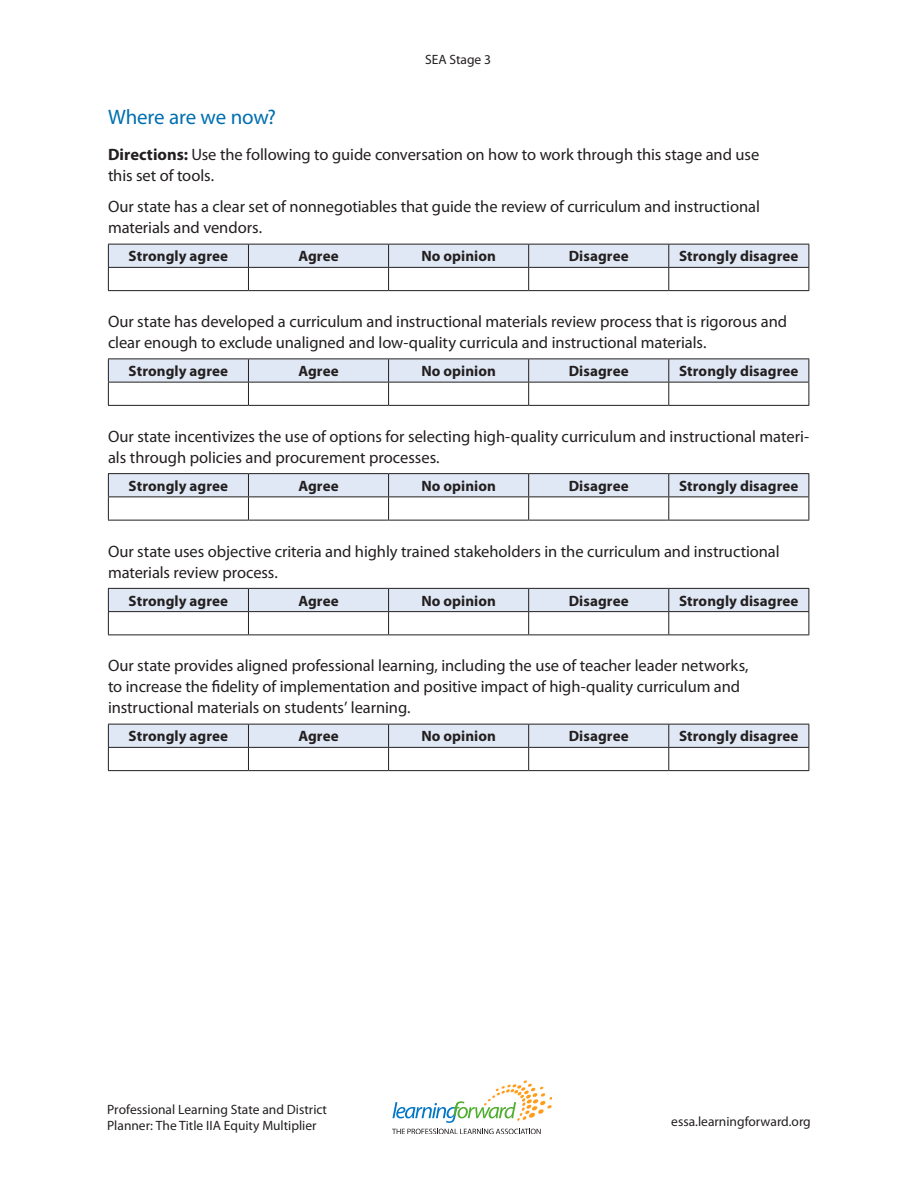
<style>
.page{position:relative;width:918px;height:1188px;background:#fff}
.page>*{position:absolute;margin:0;border:0;box-sizing:border-box;transform-origin:0 0}
._3_Head{font:21px "Myriad Pro";letter-spacing:-.01em;color:#006fb1}
.Text_body{font:16.5px/21px "Myriad Pro";letter-spacing:-.005em;color:#231f20}
.Comments_pink{font:16.5px/21px "Myriad Pro";color:#231f20}
.Text_tables{font:700 15px "Myriad Pro";letter-spacing:.005em;color:#231f20}
.t1{font:13.5px/15.6px "Myriad Pro";color:#231f20}
.s1{font-weight:700}
</style>
<div class="page">
<svg style="left:392px;top:1080px;width:159px;height:43px"></svg>
<svg style="left:392px;top:1129px;width:149px;height:5px"></svg>
<hr style="left:108px;top:290px;width:140px;height:1px;background:#231f20">
<hr style="left:248px;top:290px;width:141px;height:1px;background:#231f20">
<hr style="left:389px;top:290px;width:140px;height:1px;background:#231f20">
<hr style="left:529px;top:290px;width:140px;height:1px;background:#231f20">
<hr style="left:669px;top:290px;width:140px;height:1px;background:#231f20">
<svg style="left:108px;top:244px;width:701px;height:46px"></svg>
<hr style="left:669px;top:267px;width:140px;height:1px;background:#231f20">
<hr style="left:108px;top:358px;width:140px;height:1px;background:#231f20">
<hr style="left:248px;top:358px;width:141px;height:1px;background:#231f20">
<hr style="left:389px;top:358px;width:140px;height:1px;background:#231f20">
<hr style="left:529px;top:358px;width:140px;height:1px;background:#231f20">
<hr style="left:669px;top:358px;width:140px;height:1px;background:#231f20">
<hr style="left:108px;top:405px;width:140px;height:1px;background:#231f20">
<hr style="left:248px;top:405px;width:141px;height:1px;background:#231f20">
<hr style="left:389px;top:405px;width:140px;height:1px;background:#231f20">
<hr style="left:529px;top:405px;width:140px;height:1px;background:#231f20">
<hr style="left:669px;top:405px;width:140px;height:1px;background:#231f20">
<svg style="left:108px;top:359px;width:701px;height:46px"></svg>
<hr style="left:248px;top:382px;width:141px;height:1px;background:#231f20">
<hr style="left:389px;top:382px;width:140px;height:1px;background:#231f20">
<hr style="left:529px;top:382px;width:140px;height:1px;background:#231f20">
<hr style="left:669px;top:382px;width:140px;height:1px;background:#231f20">
<hr style="left:108px;top:473px;width:140px;height:1px;background:#231f20">
<hr style="left:248px;top:473px;width:141px;height:1px;background:#231f20">
<hr style="left:389px;top:473px;width:140px;height:1px;background:#231f20">
<hr style="left:529px;top:473px;width:140px;height:1px;background:#231f20">
<hr style="left:669px;top:473px;width:140px;height:1px;background:#231f20">
<hr style="left:108px;top:520px;width:140px;height:1px;background:#231f20">
<hr style="left:248px;top:520px;width:141px;height:1px;background:#231f20">
<hr style="left:389px;top:520px;width:140px;height:1px;background:#231f20">
<hr style="left:529px;top:520px;width:140px;height:1px;background:#231f20">
<hr style="left:669px;top:520px;width:140px;height:1px;background:#231f20">
<svg style="left:108px;top:474px;width:701px;height:46px"></svg>
<hr style="left:248px;top:496px;width:141px;height:1px;background:#231f20">
<hr style="left:389px;top:496px;width:140px;height:1px;background:#231f20">
<hr style="left:529px;top:496px;width:140px;height:1px;background:#231f20">
<hr style="left:669px;top:496px;width:140px;height:1px;background:#231f20">
<hr style="left:108px;top:634px;width:140px;height:1px;background:#231f20">
<hr style="left:248px;top:634px;width:141px;height:1px;background:#231f20">
<hr style="left:389px;top:634px;width:140px;height:1px;background:#231f20">
<hr style="left:529px;top:634px;width:140px;height:1px;background:#231f20">
<hr style="left:669px;top:634px;width:140px;height:1px;background:#231f20">
<svg style="left:108px;top:588px;width:701px;height:46px"></svg>
<hr style="left:248px;top:611px;width:141px;height:1px;background:#231f20">
<hr style="left:389px;top:611px;width:140px;height:1px;background:#231f20">
<hr style="left:529px;top:611px;width:140px;height:1px;background:#231f20">
<hr style="left:669px;top:611px;width:140px;height:1px;background:#231f20">
<hr style="left:108px;top:770px;width:140px;height:1px;background:#231f20">
<hr style="left:248px;top:770px;width:141px;height:1px;background:#231f20">
<hr style="left:389px;top:770px;width:140px;height:1px;background:#231f20">
<hr style="left:529px;top:770px;width:140px;height:1px;background:#231f20">
<hr style="left:669px;top:770px;width:140px;height:1px;background:#231f20">
<svg style="left:108px;top:724px;width:701px;height:46px"></svg>
<hr style="left:248px;top:747px;width:141px;height:1px;background:#231f20">
<hr style="left:389px;top:747px;width:140px;height:1px;background:#231f20">
<hr style="left:529px;top:747px;width:140px;height:1px;background:#231f20">
<hr style="left:669px;top:747px;width:140px;height:1px;background:#231f20">
<p class="t1" style="left:425px;top:52px;width:68px">SEA Stage 3</p>
<p class="_3_Head" style="left:108px;top:104px;width:170px">Where are we now?</p>
<p class="Text_body" style="left:108px;top:143px;width:653px"><span class="s1">Directions:</span> Use the following to guide conversation on how to work through this stage and use this set of tools.</p>
<p class="Text_body" style="left:108px;top:196px;width:653px">Our state has a clear set of nonnegotiables that guide the review of curriculum and instructional materials and vendors.</p>
<p class="Text_tables" style="left:129px;top:247px;width:101px">Strongly agree</p>
<p class="Text_tables" style="left:298px;top:247px;width:42px">Agree</p>
<p class="Text_tables" style="left:421px;top:247px;width:76px">No opinion</p>
<p class="Text_tables" style="left:569px;top:247px;width:61px">Disagree</p>
<p class="Text_tables" style="left:679px;top:247px;width:121px">Strongly disagree</p>
<p class="Text_body" style="left:108px;top:311px;width:681px">Our state has developed a curriculum and instructional materials review process that is rigorous and clear enough to exclude unaligned and low-quality curricula and instructional materials.</p>
<p class="Text_tables" style="left:129px;top:361px;width:101px">Strongly agree</p>
<p class="Text_tables" style="left:298px;top:361px;width:42px">Agree</p>
<p class="Text_tables" style="left:421px;top:361px;width:76px">No opinion</p>
<p class="Text_tables" style="left:569px;top:361px;width:61px">Disagree</p>
<p class="Text_tables" style="left:679px;top:361px;width:121px">Strongly disagree</p>
<p class="Comments_pink" style="left:108px;top:425px;width:703px">Our state incentivizes the use of options for selecting high-quality curriculum and instructional materi&shy;als through policies and procurement processes.</p>
<p class="Text_tables" style="left:129px;top:476px;width:101px">Strongly agree</p>
<p class="Text_tables" style="left:298px;top:476px;width:42px">Agree</p>
<p class="Text_tables" style="left:421px;top:476px;width:76px">No opinion</p>
<p class="Text_tables" style="left:569px;top:476px;width:61px">Disagree</p>
<p class="Text_tables" style="left:679px;top:476px;width:121px">Strongly disagree</p>
<p class="Text_body" style="left:108px;top:540px;width:673px">Our state uses objective criteria and highly trained stakeholders in the curriculum and instructional materials review process.</p>
<p class="Text_tables" style="left:129px;top:591px;width:101px">Strongly agree</p>
<p class="Text_tables" style="left:298px;top:591px;width:42px">Agree</p>
<p class="Text_tables" style="left:421px;top:591px;width:76px">No opinion</p>
<p class="Text_tables" style="left:569px;top:591px;width:61px">Disagree</p>
<p class="Text_tables" style="left:679px;top:591px;width:121px">Strongly disagree</p>
<p class="Text_body" style="left:108px;top:655px;width:642px">Our state provides aligned professional learning, including the use of teacher leader networks, to increase the fidelity of implementation and positive impact of high-quality curriculum and instructional materials on students’ learning.</p>
<p class="Text_tables" style="left:129px;top:727px;width:101px">Strongly agree</p>
<p class="Text_tables" style="left:298px;top:727px;width:42px">Agree</p>
<p class="Text_tables" style="left:421px;top:727px;width:76px">No opinion</p>
<p class="Text_tables" style="left:569px;top:727px;width:61px">Disagree</p>
<p class="Text_tables" style="left:679px;top:727px;width:121px">Strongly disagree</p>
<p class="t1" style="left:107px;top:1102px;width:221px">Professional Learning State and District<br>Planner: The Title IIA Equity Multiplier</p>
<p class="t1" style="left:671px;top:1114px;width:141px">essa.learningforward.org</p>
</div>
